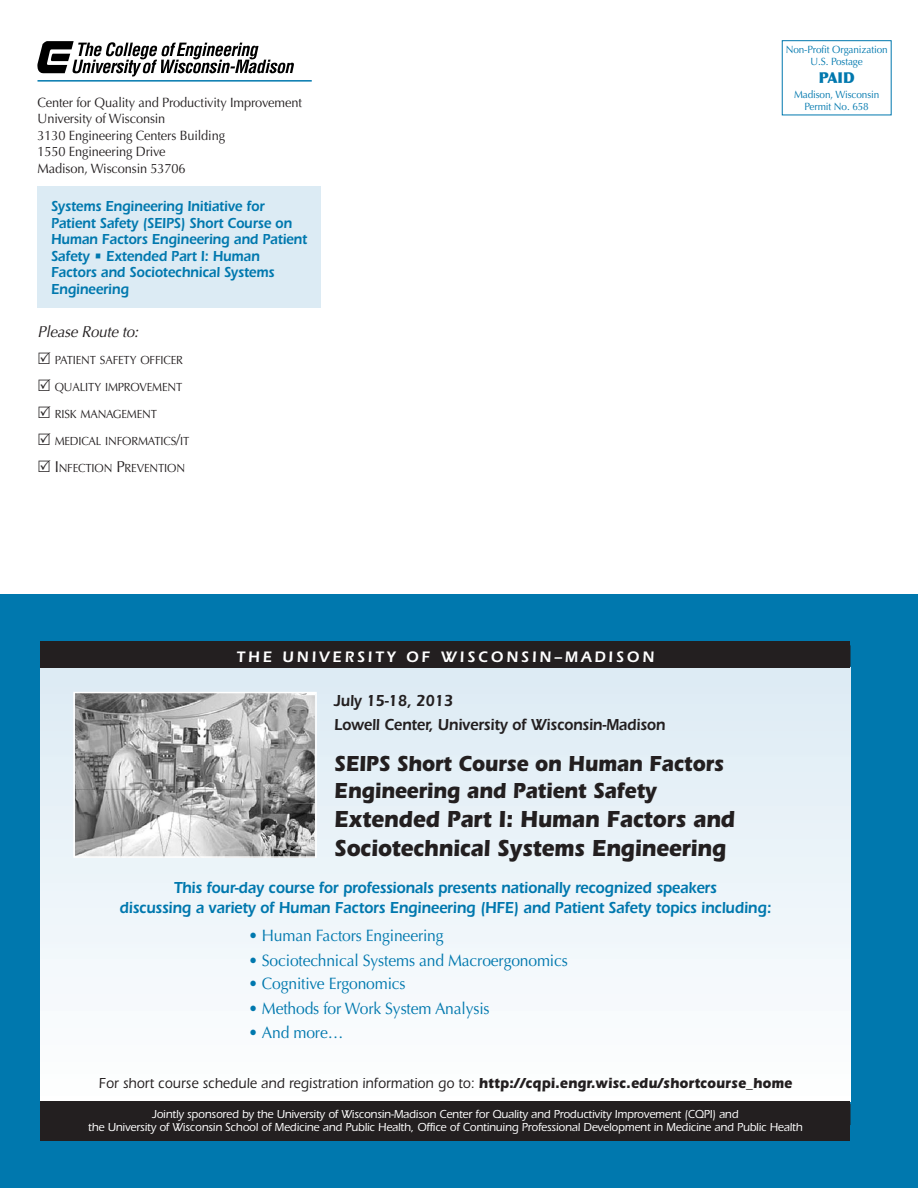
<style>
.page{position:relative;width:918px;height:1188px;background:#fff}
.page>*{position:absolute;margin:0;border:0;box-sizing:border-box;transform-origin:0 0}
.t1{font:700 24px/28.8px "Itc Eras";letter-spacing:-.01em;color:#231f20;scale:.9 1}
.t2{font:700 22.5px/27px "Itc Eras";letter-spacing:-.01em;color:#231f20;scale:.9 1}
.t3{font:600 16.5px/19.8px "Itc Eras";letter-spacing:-.01em;color:#0078ae;text-align:center;scale:.9 1}
.Cover_bullets{font:16.5px "Optima";letter-spacing:-.01em;color:#0078ae;scale:.95 1}
.t4{font:600 16.5px "Itc Eras";letter-spacing:-.01em;color:#231f20;scale:.9 1}
.Bar_Head{font:600 15.75px "Itc Eras";letter-spacing:.2em;color:#fff;scale:.95 1}
.t5{font:italic 15.75px "Optima";letter-spacing:-.01em;color:#231f20;scale:.95 1}
.t6{font:600 15px/16.5px "Itc Eras";letter-spacing:-.01em;color:#0078ae;scale:.9 1}
.t7{font:500 15px "Itc Eras";letter-spacing:.01em;color:#231f20;scale:.9 1}
.t8{font:900 15px "Optima";color:#0078ae;scale:.95 1}
.t9{font:13.5px "Optima";letter-spacing:-.01em;color:#231f20;scale:.95 1}
.Bar_Head-2{font:500 12px/13.2px "Itc Eras";letter-spacing:-.01em;color:#fff;text-align:center;scale:.95 1}
.t10{font:11.85px "Optima";letter-spacing:-.015em;color:#231f20;scale:.95 1}
.t11{font:10.5px "Optima";letter-spacing:-.01em;color:#0078ae;scale:.95 1}
.s1{font-size:15.75px}
.s2{font-weight:700}
</style>
<div class="page">
<hr style="left:917px;top:40px;width:1px;height:1148px;background:#dcebf4">
<hr style="left:917px;top:0;width:1px;height:40px;background:#0078ae">
<svg style="left:38px;top:41px;width:256px;height:36px"></svg>
<hr style="left:38px;top:80px;width:274px;height:2px;background:#0078ae">
<div style="left:782px;top:40px;width:109px;height:75px;border:1px solid #0078ae"></div>
<div style="left:38px;top:186px;width:283px;height:122px;background:#dcebf4"></div>
<div style="left:0;top:594px;width:918px;height:594px;background:#0078ae"></div>
<div style="left:40px;top:668px;width:810px;height:433px;background:linear-gradient(to bottom,#dcebf4,#fefeff)"></div>
<div style="left:40px;top:1101px;width:810px;height:40px;background:#231f20"></div>
<div style="left:40px;top:641px;width:810px;height:27px;background:#231f20"></div>
<img style="left:76px;top:695px;width:238px;height:160px">
<div style="left:73px;top:692px;width:244px;height:166px;border:2px solid #fff"></div>
<p class="t9" style="left:38px;top:94px;width:280px">Center for Quality and Productivity Improvement</p>
<p class="t9" style="left:38px;top:111px;width:136px">University of Wisconsin</p>
<p class="t9" style="left:38px;top:127px;width:199px">3130 Engineering Centers Building</p>
<p class="t9" style="left:38px;top:144px;width:136px">1550 Engineering Drive</p>
<p class="t9" style="left:38px;top:160px;width:157px">Madison, Wisconsin 53706</p>
<h3 class="t6" style="left:51px;top:198px;width:286px">Systems Engineering Initiative for<br>Patient Safety (SEIPS) Short Course on<br>Human Factors Engineering and Patient<br>Safety • Extended Part I: Human<br>Factors and Sociotechnical Systems<br>Engineering</h3>
<p class="t5" style="left:38px;top:323px;width:108px">Please Route to:</p>
<p class="t10" style="left:55px;top:353px;width:137px">PATIENT SAFETY OFFICER</p>
<p class="t10" style="left:55px;top:380px;width:136px">QUALITY IMPROVEMENT</p>
<p class="t10" style="left:55px;top:407px;width:109px">RISK MANAGEMENT</p>
<p class="t10" style="left:55px;top:434px;width:143px">MEDICAL INFORMATICS<span class="s1">/</span>IT</p>
<p class="t10" style="left:55px;top:461px;width:139px"><span class="s1">I</span> NFECTION <span class="s1">P</span>REVENTION</p>
<p class="t11" style="left:786px;top:44px;width:109px">Non-Profit Organization</p>
<p class="t11" style="left:811px;top:56px;width:56px">U.S. Postage</p>
<p class="t8" style="left:819px;top:69px;width:39px">PAID</p>
<p class="t11" style="left:794px;top:88px;width:91px">Madison, Wisconsin</p>
<p class="t11" style="left:805px;top:100px;width:69px">Permit No. 658</p>
<p class="Bar_Head" style="left:237px;top:648px;width:441px">THE UNIVERSITY OF WISCONSIN–MADISON</p>
<h3 class="t4" style="left:334px;top:691px;width:134px">July 15-18, 2013</h3>
<h3 class="t4" style="left:334px;top:715px;width:369px">Lowell Center, University of Wisconsin-Madison</h3>
<h3 class="t2" style="left:334px;top:750px;width:434px">SEIPS Short Course on Human Factors<br>Engineering and Patient Safety</h3>
<h3 class="t1" style="left:334px;top:804px;width:447px">Extended Part I: Human Factors and<br>Sociotechnical Systems Engineering</h3>
<h3 class="t3" style="left:120px;top:877px;width:726px">This four-day course for professionals presents nationally recognized speakers<br>discussing a variety of Human Factors Engineering (HFE) and Patient Safety topics including:</h3>
<p class="Cover_bullets" style="left:248px;top:926px;width:207px">• Human Factors Engineering</p>
<p class="Cover_bullets" style="left:248px;top:950px;width:338px">• Sociotechnical Systems and Macroergonomics</p>
<p class="Cover_bullets" style="left:248px;top:974px;width:167px">• Cognitive Ergonomics</p>
<p class="Cover_bullets" style="left:248px;top:998px;width:255px">• Methods for Work System Analysis</p>
<p class="Cover_bullets" style="left:248px;top:1023px;width:101px">• And more…</p>
<h3 class="t7" style="left:99px;top:1075px;width:772px">For short course schedule and registration information go to: <span class="s2">http://cqpi.engr.wisc.edu/shortcourse_home</span></h3>
<p class="Bar_Head-2" style="left:88px;top:1107px;width:753px">Jointly sponsored by the University of Wisconsin-Madison Center for Quality and Productivity Improvement (CQPI) and<br>the University of Wisconsin School of Medicine and Public Health, Office of Continuing Professional Development in Medicine and Public Health</p>
</div>
